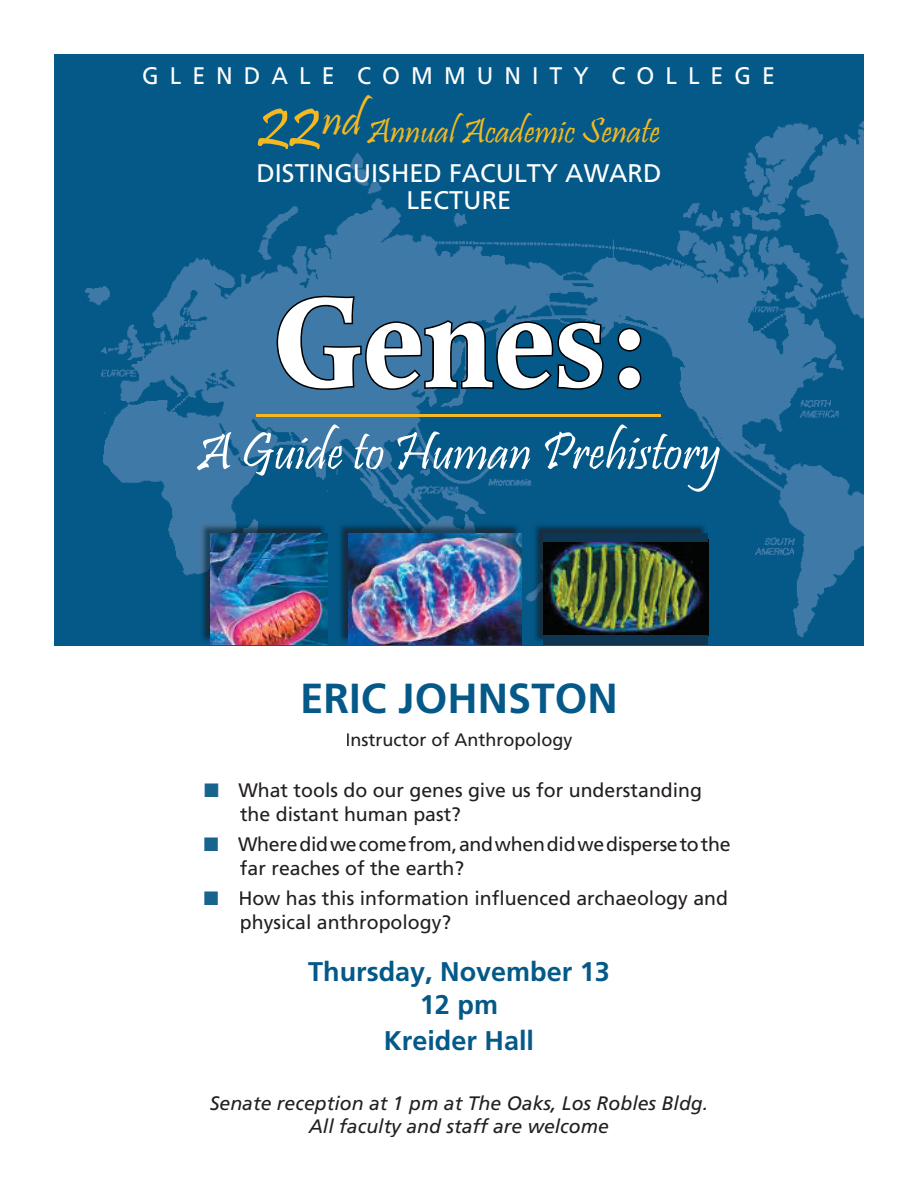
<style>
.page{position:relative;width:918px;height:1188px;background:#fff}
.page>*{position:absolute;margin:0;border:0;box-sizing:border-box;transform-origin:0 0}
.t1{font:500 condensed 126px "Poppl Pontifex BE";color:#fff}
.t2{font:54px "Pristina";color:#fff}
.t3{font:42px "Frutiger Bo LDA";color:#045988}
.t4{font:36px "Pristina";color:#f4b921}
.t5{font:27px/33px "Frutiger Bo LDA";color:#045988;text-align:center}
.t6{font:25.5px/27px "Frutiger Roman A";color:#fff;text-align:center}
.t7{font:24px "Frutiger Roman A";color:#fff;scale:.96 1}
.t8{font:19.5px/24px "Frutiger Roman A";color:#231f20}
.t9{font:19.5px/22.5px "Frutiger Italic A";color:#231f20;text-align:center}
.t10{font:18px "Frutiger Roman A";color:#231f20}
.s1{font-size:72px}
.s2{color:#19648f}
</style>
<div class="page">
<div style="left:54px;top:54px;width:810px;height:591px;background:#045988"></div>
<img style="left:85px;top:122px;width:779px;height:515px">
<hr style="left:256px;top:414px;width:404px;height:3px;background:#f4b921">
<img style="left:198px;top:521px;width:129px;height:120px">
<img style="left:210px;top:533px;width:117px;height:112px">
<img style="left:337px;top:521px;width:184px;height:123px">
<img style="left:349px;top:533px;width:173px;height:112px">
<img style="left:531px;top:645px;width:177px;height:1px">
<img style="left:531px;top:521px;width:177px;height:120px">
<img style="left:543px;top:542px;width:165px;height:93px">
<div style="left:543px;top:533px;width:165px;height:9px;background:#0e3551"></div>
<div style="left:543px;top:635px;width:165px;height:10px;background:#0e3551"></div>
<img style="left:277px;top:296px;width:217px;height:94px">
<p class="t7" style="left:142px;top:62px;width:661px">G L E N D A L E C O M M U N I T Y C O L L E G E</p>
<h3 class="t4" style="left:258px;top:110px;width:404px"><span class="s1">22</span><sup>nd</sup>Annual Academic Senate</h3>
<h3 class="t6" style="left:256px;top:159px;width:407px">DISTINGUISHED FACULTY AWARD<br>LECTURE</h3>
<h1 class="t1" style="left:274px;top:270px;width:372px">Genes:</h1>
<h2 class="t2" style="left:197px;top:422px;width:526px">A Guide to Human Prehistory</h2>
<h3 class="t3" style="left:300px;top:674px;width:319px">ERIC JOHNSTON</h3>
<p class="t10" style="left:346px;top:729px;width:228px">Instructor of Anthropology</p>
<p class="t8" style="left:240px;top:778px;width:464px;text-indent:-36px"><span class="s2">■</span> What tools do our genes give us for understanding the distant human past?</p>
<p class="t8" style="left:240px;top:832px;width:492px;text-indent:-36px"><span class="s2">■</span> Where did we come from, and when did we disperse to the far reaches of the earth?</p>
<p class="t8" style="left:240px;top:886px;width:490px;text-indent:-36px"><span class="s2">■</span> How has this information influenced archaeology and physical anthropology?</p>
<h3 class="t5" style="left:308px;top:955px;width:303px">Thursday, November 13<br>12 pm</h3>
<h3 class="t5" style="left:384px;top:1024px;width:152px">Kreider Hall</h3>
<p class="t9" style="left:210px;top:1092px;width:500px">Senate reception at 1 pm at The Oaks, Los Robles Bldg.<br>All faculty and staff are welcome</p>
</div>
